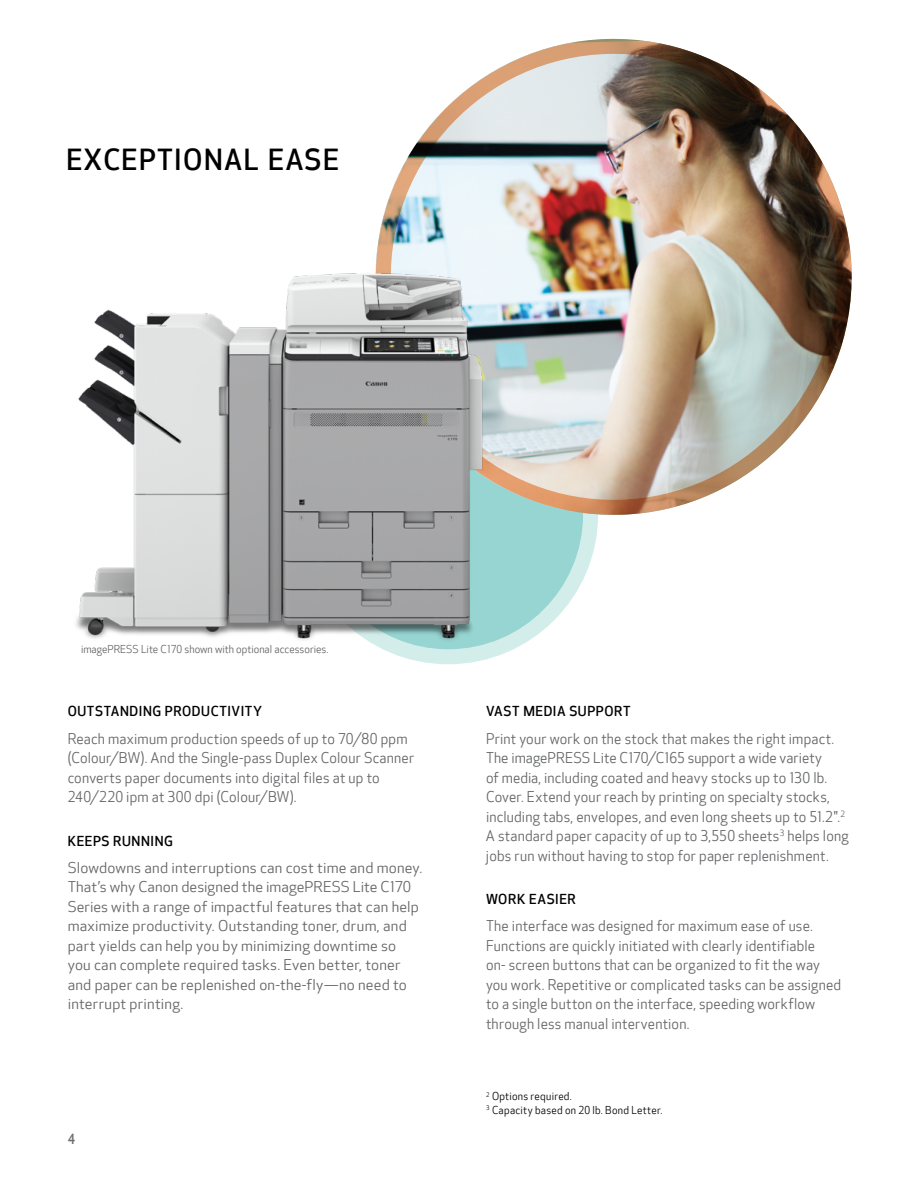
<style>
.page{position:relative;width:918px;height:1188px;background:#fff}
.page>*{position:absolute;margin:0;border:0;box-sizing:border-box;transform-origin:0 0}
.t1{font:500 28.5px "Optic Sans 301";letter-spacing:.05em;color:#000}
.t2{font:14.25px/19.5px "Optic Sans 201";letter-spacing:.01em;color:#636466}
.t3{font:14.25px/19.5px "Optic Sans 201";letter-spacing:.01em;color:#636466;scale:1.06 1}
.t4{font:500 13.5px "Optic Sans 301";letter-spacing:.04em;color:#000}
.t5{font:500 13.5px "Optic Sans 301";color:#6d6e71}
.t6{font:10.5px/13.5px "Optic Sans 201";letter-spacing:.025em;color:#000}
.t7{font:10.5px "Optic Sans 201";color:#636466}
</style>
<div class="page">
<svg style="left:306px;top:372px;width:285px;height:285px;background:#9fd8d5"></svg>
<img style="left:376px;top:38px;width:476px;height:485px">
<img style="left:76px;top:253px;width:424px;height:407px">
<h1 class="t1" style="left:66px;top:143px;width:274px">EXCEPTIONAL EASE</h1>
<p class="t7" style="left:81px;top:644px;width:249px">imagePRESS Lite C170 shown with optional accessories.</p>
<p class="t4" style="left:68px;top:704px;width:196px">OUTSTANDING PRODUCTIVITY</p>
<p class="t2" style="left:68px;top:729px;width:348px">Reach maximum production speeds of up to 70/80 ppm (Colour/BW). And the Single-pass Duplex Colour Scanner converts paper documents into digital files at up to 240/220 ipm at 300 dpi (Colour/BW).</p>
<p class="t4" style="left:68px;top:833px;width:107px">KEEPS RUNNING</p>
<p class="t3" style="left:68px;top:858px;width:336px">Slowdowns and interruptions can cost time and money.<br>That’s why Canon designed the imagePRESS Lite C170<br>Series with a range of impactful features that can help maximize productivity. Outstanding toner, drum, and part yields can help you by minimizing downtime so you can complete required tasks. Even better, toner and paper can be replenished on-the-fly—no need to interrupt printing.</p>
<p class="t5" style="left:68px;top:1132px;width:9px">4</p>
<p class="t4" style="left:486px;top:704px;width:146px">VAST MEDIA SUPPORT</p>
<p class="t2" style="left:486px;top:729px;width:364px">Print your work on the stock that makes the right impact.<br>The imagePRESS Lite C170/C165 support a wide variety<br>of media, including coated and heavy stocks up to 130 lb.<br>Cover. Extend your reach by printing on specialty stocks, including tabs, envelopes, and even long sheets up to 51.2".<sup>2<br></sup>A standard paper capacity of up to 3,550 sheets<sup>3</sup> helps long jobs run without having to stop for paper replenishment.</p>
<p class="t4" style="left:486px;top:891px;width:91px">WORK EASIER</p>
<p class="t2" style="left:486px;top:917px;width:357px">The interface was designed for maximum ease of use.<br>Functions are quickly initiated with clearly identifiable<br>on- screen buttons that can be organized to fit the way you work. Repetitive or complicated tasks can be assigned to a single button on the interface, speeding workflow through less manual intervention.</p>
<p class="t6" style="left:486px;top:1090px;width:178px"><sup>2</sup> Options required.<br><sup>3</sup> Capacity based on 20 lb. Bond Letter.</p>
</div>
